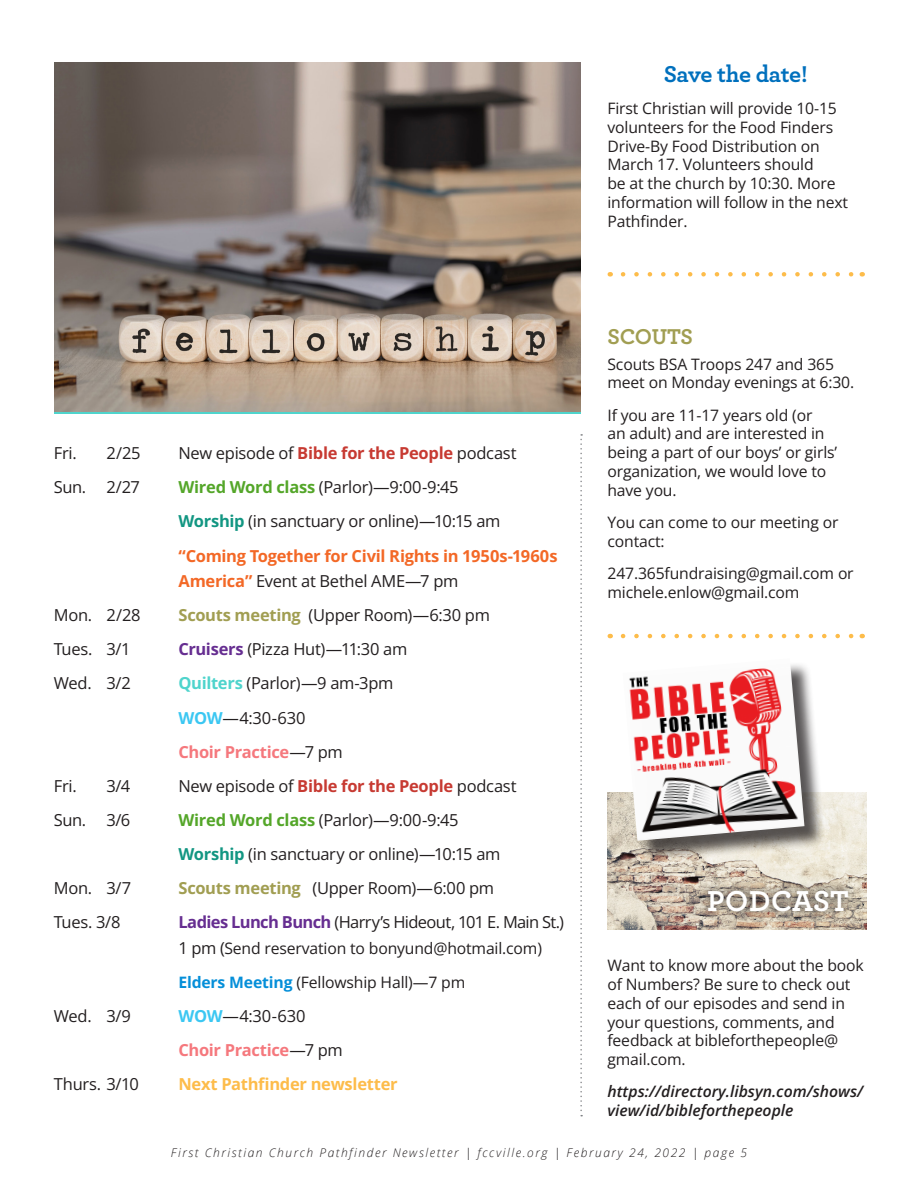
<style>
.page{position:relative;width:918px;height:1188px;background:#fff}
.page>*{position:absolute;margin:0;border:0;box-sizing:border-box;transform-origin:0 0}
.subheads{font:700 30.3px "Archer";letter-spacing:.01em;color:#fff}
.Body_copy{font:700 24px "Archer";letter-spacing:-.02em;color:#0070bd}
.Body_copy-2{font:700 22.5px "Archer";letter-spacing:-.015em;color:#a19e52}
.heads{font:16.5px "Open Sans";letter-spacing:-.02em;color:#231f20}
.heads-2{font:700 16.5px/25.5px "Open Sans";letter-spacing:-.015em;color:#f36826}
.heads-3{font:16.5px "Open Sans";letter-spacing:-.04em;color:#231f20}
.heads-4{font:700 16.5px "Open Sans";letter-spacing:-.02em;color:#f5787d}
.heads-5{font:700 16.5px "Open Sans";letter-spacing:-.015em;color:#fdbc4a}
.Body_copy-3{font:15.75px/18.8px "Open Sans";letter-spacing:-.01em;color:#231f20}
.heads-6{font:15.75px "Open Sans";letter-spacing:-.01em;color:#231f20}
.subheads-2{font:italic 600 15.75px/18.8px "Open Sans";color:#231f20}
.Body_copy-4{font:italic 300 12px "Open Sans";letter-spacing:.13em;color:#231f20}
.s1{font-weight:700;color:#c73a32}
.s2{font-weight:700;color:#54a629}
.s3{font-weight:700;color:#129682}
.s4{font-weight:400;color:#231f20}
.s5{font-weight:700;color:#a19e52}
.s6{font-weight:700;color:#662e91}
.s7{font-weight:700;color:#4fd4cc}
.s8{font-weight:700;color:#3bc7f2}
.s9{font-size:16.5px}
.s10{font-weight:700;color:#058fd9}
</style>
<div class="page">
<img style="left:54px;top:63px;width:526px;height:349px">
<svg style="left:623px;top:272px;width:231px;height:5px"></svg>
<img style="left:608px;top:793px;width:258px;height:137px">
<div style="left:699px;top:881px;width:158px;height:40px;background:#231f20;opacity:.75"></div>
<div style="left:626px;top:661px;width:200px;height:201px;background:#231f20;opacity:.75"></div>
<img style="left:623px;top:661px;width:181px;height:180px">
<svg style="left:580px;top:434px;width:2px;height:682px"></svg>
<svg style="left:623px;top:634px;width:231px;height:4px"></svg>
<p class="heads" style="left:54px;top:442px;width:24px">Fri.</p>
<p class="heads" style="left:106px;top:442px;width:36px">2/25</p>
<p class="heads" style="left:178px;top:442px;width:340px">New episode of <span class="s1">Bible for the People</span> podcast</p>
<p class="heads" style="left:54px;top:476px;width:88px">Sun. 2/27</p>
<p class="heads" style="left:178px;top:476px;width:282px"><span class="s2">Wired Word class</span> (Parlor)—9:00-9:45</p>
<p class="heads" style="left:178px;top:510px;width:324px"><span class="s3">Worship</span> (in sanctuary or online)—10:15 am</p>
<p class="heads-2" style="left:178px;top:542px;width:381px">“Coming Together for Civil Rights in 1950s-1960s<br>America” <span class="s4">Event at Bethel AME—7 pm</span></p>
<p class="heads" style="left:54px;top:604px;width:88px">Mon. 2/28</p>
<p class="heads" style="left:178px;top:604px;width:313px"><span class="s5">Scouts meeting</span> (Upper Room)—6:30 pm</p>
<p class="heads" style="left:54px;top:638px;width:78px">Tues. 3/1</p>
<p class="heads" style="left:178px;top:638px;width:231px"><span class="s6">Cruisers</span> (Pizza Hut)—11:30 am</p>
<p class="heads" style="left:54px;top:672px;width:79px">Wed. 3/2</p>
<p class="heads" style="left:178px;top:672px;width:217px"><span class="s7">Quilters</span> (Parlor)—9 am-3pm</p>
<p class="heads" style="left:178px;top:706px;width:129px"><span class="s8">WOW</span>—4:30-630</p>
<p class="heads-4" style="left:178px;top:740px;width:166px">Choir Practice<span class="s4">—7 pm</span></p>
<p class="heads" style="left:54px;top:775px;width:24px">Fri.</p>
<p class="heads" style="left:106px;top:775px;width:25px">3/4</p>
<p class="heads" style="left:178px;top:775px;width:340px">New episode of <span class="s1">Bible for the People</span> podcast</p>
<p class="heads" style="left:54px;top:809px;width:78px">Sun. 3/6</p>
<p class="heads" style="left:178px;top:809px;width:282px"><span class="s2">Wired Word class</span> (Parlor)—9:00-9:45</p>
<p class="heads" style="left:178px;top:843px;width:324px"><span class="s3">Worship</span> (in sanctuary or online)—10:15 am</p>
<p class="heads" style="left:54px;top:877px;width:79px">Mon. 3/7</p>
<p class="heads" style="left:178px;top:877px;width:317px"><span class="s5">Scouts meeting</span> (Upper Room)—6:00 pm</p>
<p class="heads" style="left:54px;top:911px;width:68px">Tues. 3/8</p>
<p class="heads-3" style="left:178px;top:911px;width:387px"><span class="s6">Ladies Lunch Bunch</span> (Harry’s Hideout, 101 E. Main St.)</p>
<p class="heads-6" style="left:178px;top:937px;width:365px"><span class="s9">1 pm (</span>Send reservation to bonyund@hotmail.com)</p>
<p class="heads-6" style="left:178px;top:972px;width:288px"><span class="s10">Elders Meeting</span> (Fellowship Hall)—7 pm</p>
<p class="heads" style="left:54px;top:1005px;width:78px">Wed. 3/9</p>
<p class="heads" style="left:178px;top:1005px;width:129px"><span class="s8">WOW</span>—4:30-630</p>
<p class="heads-4" style="left:178px;top:1039px;width:166px">Choir Practice<span class="s4">—7 pm</span></p>
<p class="heads" style="left:54px;top:1073px;width:87px">Thurs. 3/10</p>
<p class="heads-5" style="left:178px;top:1073px;width:221px">Next Pathfinder newsletter</p>
<p class="Body_copy" style="left:664px;top:55px;width:145px">Save the date!</p>
<p class="Body_copy-3" style="left:608px;top:99px;width:242px">First Christian will provide 10-15 volunteers for the Food Finders<br>Drive-By Food Distribution on<br>March 17. Volunteers should<br>be at the church by 10:30. More information will follow in the next<br>Pathfinder.</p>
<p class="Body_copy-2" style="left:608px;top:319px;width:87px">SCOUTS</p>
<p class="Body_copy-3" style="left:608px;top:354px;width:248px">Scouts BSA Troops 247 and 365 meet on Monday evenings at 6:30.</p>
<p class="Body_copy-3" style="left:608px;top:405px;width:231px">If you are 11-17 years old (or<br>an adult) and are interested in being a part of our boys’ or girls’ organization, we would love to have you.</p>
<p class="Body_copy-3" style="left:608px;top:512px;width:232px">You can come to our meeting or contact:</p>
<p class="Body_copy-3" style="left:608px;top:563px;width:248px">247.365fundraising@gmail.com or michele.enlow@gmail.com</p>
<p class="subheads" style="left:707px;top:877px;width:143px">PODCAST</p>
<p class="Body_copy-3" style="left:608px;top:956px;width:258px">Want to know more about the book of Numbers? Be sure to check out each of our episodes and send in your questions, comments, and feedback at bibleforthepeople@ gmail.com.</p>
<p class="subheads-2" style="left:608px;top:1082px;width:257px">https://directory.libsyn.com/shows/ view/id/bibleforthepeople</p>
<p class="Body_copy-4" style="left:171px;top:1144px;width:578px">First Christian Church Pathfinder Newsletter | fccville.org | February 24, 2022 | page 5</p>
</div>
